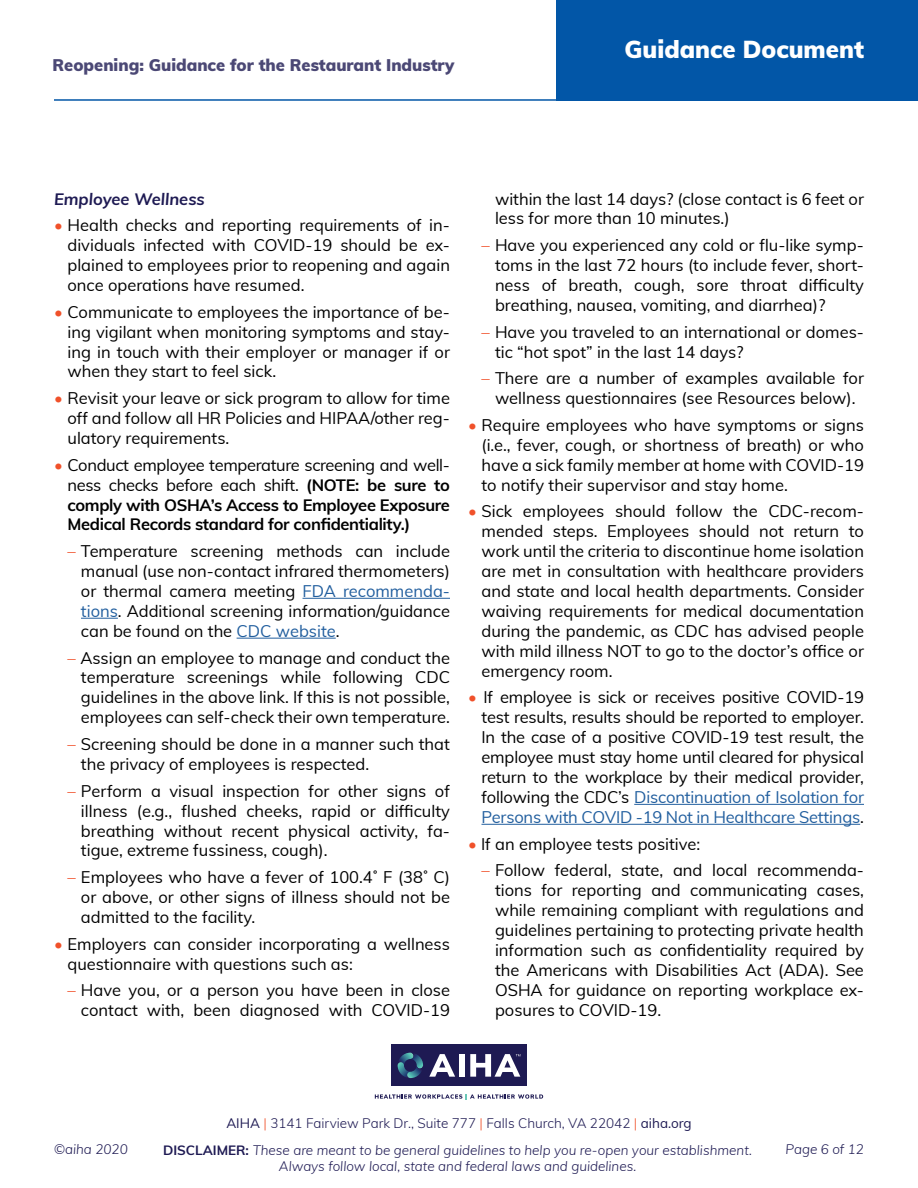
<style>
.page{position:relative;width:918px;height:1188px;background:#fff}
.page>*{position:absolute;margin:0;border:0;box-sizing:border-box;transform-origin:0 0}
.t1{font:900 24px "Muli";color:#fff}
.t2{font:16.5px/20px "Muli";color:#000;text-align:justify}
.t3{font:700 16.5px/20px "Muli";letter-spacing:-.02em;color:#000;text-align:justify}
.t4{font:900 16.5px "Muli";color:#4b4875}
.t5{font:italic 700 16.5px "Muli";color:#1e1a53}
.t6{font:italic 300 13.5px/16.2px "Muli";color:#1e1a53;text-align:center}
.t7{font:300 13.5px "Muli";color:#1e1a53}
.s1{color:#f0512a}
.s2{font-weight:400;color:#f0512a}
.s3{font-weight:400}
.s4{color:#215e9e}
.s5{font-weight:700;font-style:normal}
</style>
<div class="page">
<hr style="left:54px;top:99px;width:537px;height:2px;background:#0256a7">
<div style="left:556px;top:0;width:362px;height:101px;background:#0256a7"></div>
<div style="left:391px;top:1044px;width:136px;height:42px;background:#1e1a53"></div>
<svg style="left:398px;top:1053px;width:25px;height:25px"></svg>
<svg style="left:375px;top:1094px;width:168px;height:5px"></svg>
<svg style="left:429px;top:1054px;width:26px;height:23px"></svg>
<div style="left:459px;top:1054px;width:6px;height:23px;background:#fff"></div>
<svg style="left:470px;top:1054px;width:50px;height:23px"></svg>
<hr style="left:303px;top:598px;width:147px;height:1px;background:#215e9e">
<hr style="left:81px;top:618px;width:37px;height:1px;background:#215e9e">
<hr style="left:237px;top:638px;width:99px;height:1px;background:#215e9e">
<hr style="left:634px;top:804px;width:230px;height:1px;background:#215e9e">
<hr style="left:482px;top:824px;width:378px;height:1px;background:#215e9e">
<p class="t4" style="left:52px;top:52px;width:403px">Reopening: Guidance for the Restaurant Industry</p>
<h1 class="t1" style="left:625px;top:31px;width:241px">Guidance Document</h1>
<p class="t5" style="left:54px;top:187px;width:152px">Employee Wellness</p>
<p class="t2" style="left:67px;top:214px;width:384px;text-indent:-13px"><span class="s1">•</span> Health checks and reporting requirements of in&shy;dividuals infected with COVID-19 should be ex&shy;plained to employees prior to reopening and again once operations have resumed.</p>
<p class="t2" style="left:67px;top:301px;width:384px;text-indent:-13px"><span class="s1">•</span> Communicate to employees the importance of be&shy;ing vigilant when monitoring symptoms and stay&shy;ing in touch with their employer or manager if or when they start to feel sick.</p>
<p class="t2" style="left:67px;top:387px;width:384px;text-indent:-13px"><span class="s1">•</span> Revisit your leave or sick program to allow for time off and follow all HR Policies and HIPAA/other reg&shy;ulatory requirements.</p>
<p class="t3" style="left:67px;top:454px;width:384px;text-indent:-13px"><span class="s2">•</span> <span class="s3">Conduct employee temperature screening and well&shy;ness checks before each shift.</span> (NOTE: be sure to comply with OSHA’s Access to Employee Exposure Medical Records standard for confidentiality.)</p>
<p class="t2" style="left:81px;top:540px;width:371px;text-indent:-13px"><span class="s1">–</span> Temperature screening methods can include manual (use non-contact infrared thermometers) or thermal camera meeting <span class="s4">FDA recommenda&shy;tions</span>. Additional screening information/guidance can be found on the <span class="s4">CDC website</span>.</p>
<p class="t2" style="left:81px;top:647px;width:371px;text-indent:-13px"><span class="s1">–</span> Assign an employee to manage and conduct the temperature screenings while following CDC guidelines in the above link. If this is not possible, employees can self-check their own temperature.</p>
<p class="t2" style="left:81px;top:733px;width:370px;text-indent:-13px"><span class="s1">–</span> Screening should be done in a manner such that the privacy of employees is respected.</p>
<p class="t2" style="left:81px;top:780px;width:371px;text-indent:-13px"><span class="s1">–</span> Perform a visual inspection for other signs of illness (e.g., flushed cheeks, rapid or difficulty breathing without recent physical activity, fa&shy;tigue, extreme fussiness, cough).</p>
<p class="t2" style="left:81px;top:866px;width:371px;text-indent:-13px"><span class="s1">–</span> Employees who have a fever of 100.4˚ F (38˚ C) or above, or other signs of illness should not be admitted to the facility.</p>
<p class="t2" style="left:67px;top:933px;width:384px;text-indent:-13px"><span class="s1">•</span> Employers can consider incorporating a wellness questionnaire with questions such as:</p>
<p class="t2" style="left:67px;top:980px;width:384px;text-align:right"><span class="s1">–</span> Have you, or a person you have been in close contact with, been diagnosed with COVID-19</p>
<p class="t2" style="left:495px;top:188px;width:371px">within the last 14 days? (close contact is 6 feet or less for more than 10 minutes.)</p>
<p class="t2" style="left:495px;top:234px;width:371px;text-indent:-13px"><span class="s1">–</span> Have you experienced any cold or flu-like symp&shy;toms in the last 72 hours (to include fever, short&shy;ness of breath, cough, sore throat difficulty breathing, nausea, vomiting, and diarrhea)?</p>
<p class="t2" style="left:495px;top:321px;width:370px;text-indent:-13px"><span class="s1">–</span> Have you traveled to an international or domes&shy;tic “hot spot” in the last 14 days?</p>
<p class="t2" style="left:482px;top:368px;width:384px;text-align:center"><span class="s1">–</span> There are a number of examples available for wellness questionnaires (see Resources below).</p>
<p class="t2" style="left:482px;top:414px;width:384px;text-indent:-13px"><span class="s1">•</span> Require employees who have symptoms or signs (i.e., fever, cough, or shortness of breath) or who have a sick family member at home with COVID-19 to notify their supervisor and stay home.</p>
<p class="t2" style="left:482px;top:501px;width:384px;text-indent:-13px"><span class="s1">•</span> Sick employees should follow the CDC-recom&shy;mended steps. Employees should not return to work until the criteria to discontinue home isolation are met in consultation with healthcare providers and state and local health departments. Consider waiving requirements for medical documentation during the pandemic, as CDC has advised people with mild illness NOT to go to the doctor’s office or emergency room.</p>
<p class="t2" style="left:482px;top:687px;width:384px;text-indent:-13px"><span class="s1">•</span> If employee is sick or receives positive COVID-19 test results, results should be reported to employer.<br>In the case of a positive COVID-19 test result, the employee must stay home until cleared for physical return to the workplace by their medical provider, following the CDC’s <span class="s4">Discontinuation of Isolation for Persons with COVID -19 Not in Healthcare Settings</span>.</p>
<p class="t2" style="left:468px;top:833px;width:234px"><span class="s1">•</span> If an employee tests positive:</p>
<p class="t2" style="left:495px;top:860px;width:371px;text-indent:-13px"><span class="s1">–</span> Follow federal, state, and local recommenda&shy;tions for reporting and communicating cases, while remaining compliant with regulations and guidelines pertaining to protecting private health information such as confidentiality required by the Americans with Disabilities Act (ADA). See OSHA for guidance on reporting workplace ex&shy;posures to COVID-19.</p>
<p class="t7" style="left:226px;top:1113px;width:467px"><span class="s3">AIHA</span> <span class="s1">|</span> 3141 Fairview Park Dr., Suite 777 <span class="s1">|</span> Falls Church, VA 22042 <span class="s1">|</span> <span class="s3">aiha.org</span></p>
<p class="t6" style="left:54px;top:1141px;width:75px">©aiha 2020</p>
<p class="t6" style="left:786px;top:1141px;width:80px">Page 6 of 12</p>
<p class="t6" style="left:163px;top:1141px;width:590px"><span class="s5">DISCLAIMER:</span> These are meant to be general guidelines to help you re-open your establishment.<br>Always follow local, state and federal laws and guidelines.</p>
</div>
